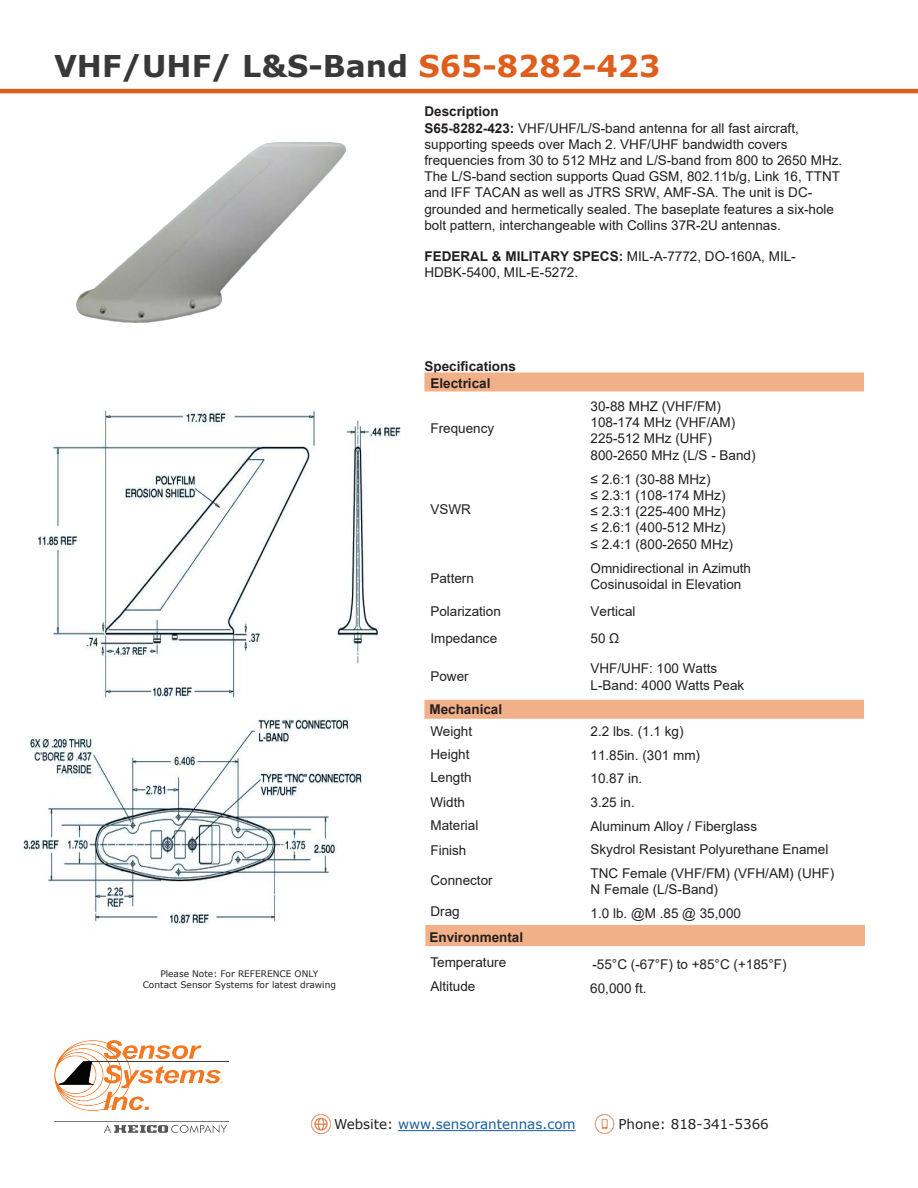
<style>
.page{position:relative;width:918px;height:1188px;background:#fff}
.page>*{position:absolute;margin:0;border:0;box-sizing:border-box;transform-origin:0 0}
.t1{font:700 30px "Verdana";color:#383839}
.t2{font:13.5px/16.2px "Arial";color:#231f20}
.t3{font:700 13.5px "Arial";color:#231f20}
.t4{font:13.5px "Verdana";color:#175d9e}
.t5{font:13.5px "Verdana";color:#231f20}
.t6{font:9px "Verdana";color:#231f20}
.s1{color:#de5e1d}
.s2{font-weight:700}
.s3{color:#231f20}
</style>
<div class="page">
<hr style="left:0;top:89px;width:918px;height:4px;background:#de5e1d">
<img style="left:55px;top:1041px;width:174px;height:91px">
<hr style="left:398px;top:1130px;width:178px;height:1px;background:#175d9e">
<img style="left:311px;top:1114px;width:20px;height:21px">
<img style="left:594px;top:1114px;width:21px;height:20px">
<svg style="left:424px;top:372px;width:440px;height:347px"></svg>
<div style="left:425px;top:925px;width:440px;height:22px;background:#f1b087"></div>
<img style="left:22px;top:410px;width:379px;height:515px">
<img style="left:76px;top:142px;width:270px;height:181px">
<p class="t1" style="left:54px;top:45px;width:608px">VHF/UHF/ L&amp;S-Band <span class="s1">S65-8282-423</span></p>
<p class="t2" style="left:424px;top:103px;width:419px"><span class="s2">Description<br>S65-8282-423:</span> VHF/UHF/L/S-band antenna for all fast aircraft, supporting speeds over Mach 2. VHF/UHF bandwidth covers frequencies from 30 to 512 MHz and L/S-band from 800 to 2650 MHz.<br>The L/S-band section supports Quad GSM, 802.11b/g, Link 16, TTNT and IFF TACAN as well as JTRS SRW, AMF-SA. The unit is DC&shy;grounded and hermetically sealed. The baseplate features a six-hole bolt pattern, interchangeable with Collins 37R-2U antennas.</p>
<p class="t2" style="left:424px;top:248px;width:373px"><span class="s2">FEDERAL &amp; MILITARY SPECS:</span> MIL-A-7772, DO-160A, MIL-<br>HDBK-5400, MIL-E-5272.</p>
<p class="t6" style="left:160px;top:967px;width:159px">Please Note: For REFERENCE ONLY</p>
<p class="t6" style="left:143px;top:978px;width:195px">Contact Sensor Systems for latest drawing</p>
<p class="t3" style="left:424px;top:356px;width:93px">Specifications</p>
<p class="t3" style="left:430px;top:374px;width:62px">Electrical</p>
<p class="t2" style="left:430px;top:420px;width:65px">Frequency</p>
<p class="t2" style="left:430px;top:501px;width:42px">VSWR</p>
<p class="t2" style="left:430px;top:570px;width:45px">Pattern</p>
<p class="t2" style="left:430px;top:603px;width:72px">Polarization</p>
<p class="t2" style="left:430px;top:630px;width:68px">Impedance</p>
<p class="t2" style="left:430px;top:668px;width:40px">Power</p>
<p class="t3" style="left:429px;top:700px;width:74px">Mechanical</p>
<p class="t2" style="left:430px;top:723px;width:43px">Weight</p>
<p class="t2" style="left:430px;top:746px;width:41px">Height</p>
<p class="t2" style="left:430px;top:769px;width:43px">Length</p>
<p class="t2" style="left:430px;top:794px;width:36px">Width</p>
<p class="t2" style="left:430px;top:817px;width:50px">Material</p>
<p class="t2" style="left:430px;top:842px;width:38px">Finish</p>
<p class="t2" style="left:430px;top:872px;width:64px">Connector</p>
<p class="t2" style="left:430px;top:903px;width:31px">Drag</p>
<p class="t3" style="left:429px;top:928px;width:95px">Environmental</p>
<p class="t2" style="left:591px;top:398px;width:167px">30-88 MHZ (VHF/FM)<br>108-174 MHz (VHF/AM)<br>225-512 MHz (UHF)<br>800-2650 MHz (L/S - Band)</p>
<p class="t2" style="left:591px;top:471px;width:144px">≤ 2.6:1 (30-88 MHz)<br>≤ 2.3:1 (108-174 MHz) ≤ 2.3:1 (225-400 MHz) ≤ 2.6:1 (400-512 MHz) ≤ 2.4:1 (800-2650 MHz)</p>
<p class="t2" style="left:591px;top:560px;width:162px">Omnidirectional in Azimuth<br>Cosinusoidal in Elevation</p>
<p class="t2" style="left:591px;top:598px;width:47px;line-height:26.5px">Vertical<br>50 Ω</p>
<p class="t2" style="left:591px;top:660px;width:155px">VHF/UHF: 100 Watts<br>L-Band: 4000 Watts Peak</p>
<p class="t2" style="left:591px;top:719px;width:245px;line-height:23.7px">2.2 lbs. (1.1 kg)<br>11.85in. (301 mm)<br>10.87 in.<br>3.25 in.<br>Aluminum Alloy / Fiberglass<br>Skydrol Resistant Polyurethane Enamel<br>TNC Female (VHF/FM) (VFH/AM) (UHF)</p>
<p class="t2" style="left:591px;top:878px;width:152px;line-height:23.7px">N Female (L/S-Band)<br>1.0 lb. @M .85 @ 35,000</p>
<p class="t2" style="left:430px;top:950px;width:77px;line-height:24px">Temperature<br>Altitude</p>
<p class="t2" style="left:590px;top:952px;width:198px;line-height:24px">-55°C (-67°F) to +85°C (+185°F)<br>60,000 ft.</p>
<p class="t4" style="left:334px;top:1115px;width:243px"><span class="s3">Website:</span> www.sensorantennas.com</p>
<p class="t5" style="left:618px;top:1115px;width:152px">Phone: 818-341-5366</p>
</div>
